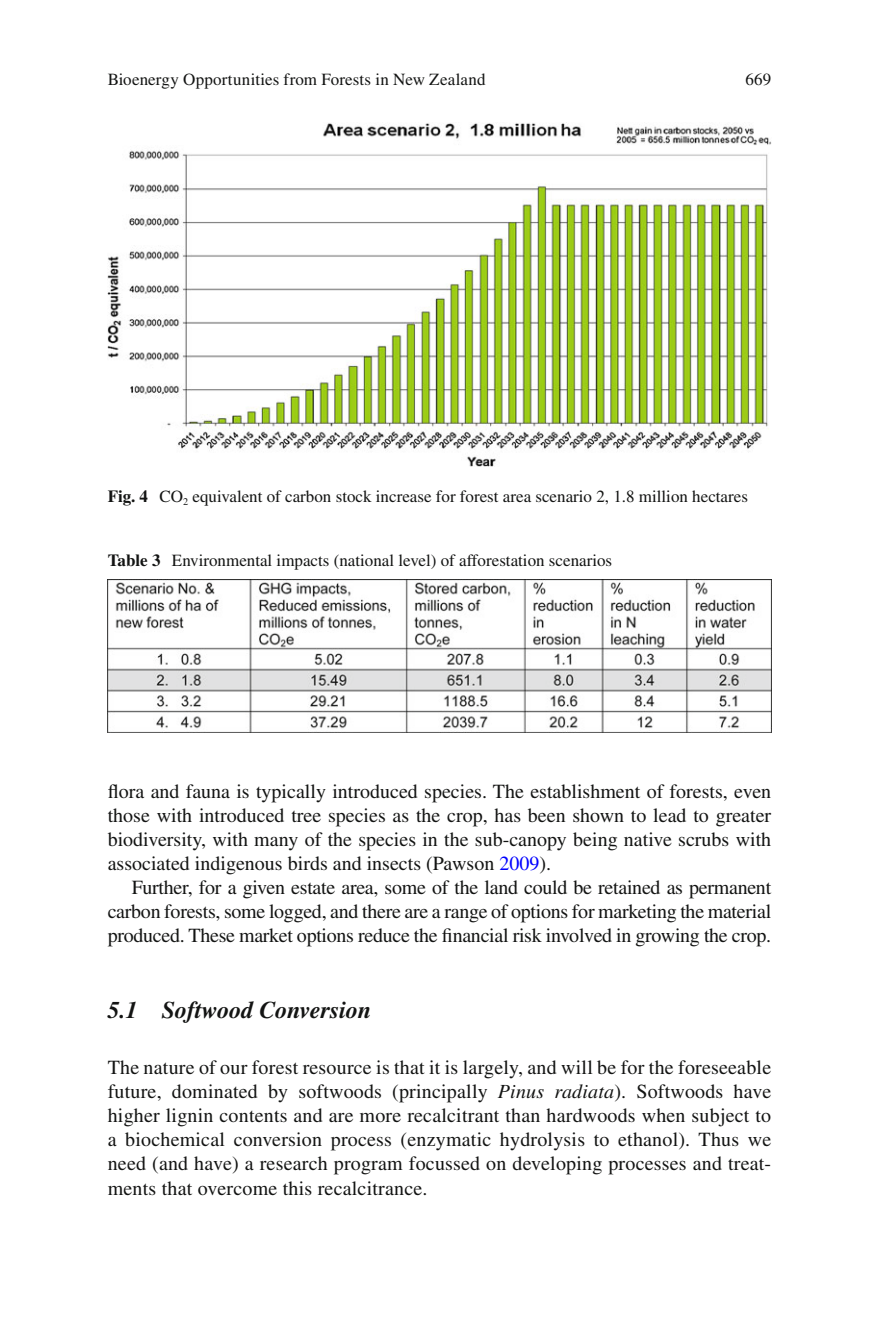
<style>
.page{position:relative;width:879px;height:1333px;background:#fff}
.page>*{position:absolute;margin:0;border:0;box-sizing:border-box;transform-origin:0 0}
.t1{font:italic 700 24px "Times";color:#131413}
.t2{font:20px/24px "Times";color:#131413;text-align:justify}
.t3{font:17px "Times";color:#131413}
.s1{font-weight:700}
.s2{color:#00f}
.s3{font-style:italic}
</style>
<div class="page">
<img style="left:108px;top:122px;width:663px;height:345px">
<img style="left:108px;top:579px;width:663px;height:153px">
<p class="t3" style="left:108px;top:73px;width:379px">Bioenergy Opportunities from Forests in New Zealand</p>
<p class="t3" style="left:745px;top:73px;width:27px">669</p>
<p class="t3" style="left:108px;top:490px;width:642px"><span class="s1">Fig. 4</span> CO <sub>2</sub> equivalent of carbon stock increase for forest area scenario 2, 1.8 million hectares</p>
<p class="t3" style="left:108px;top:553px;width:506px"><span class="s1">Table 3</span> Environmental impacts (national level) of afforestation scenarios</p>
<p class="t2" style="left:108px;top:781px;width:665px">flora and fauna is typically introduced species. The establishment of forests, even those with introduced tree species as the crop, has been shown to lead to greater biodiversity, with many of the species in the sub-canopy being native scrubs with associated indigenous birds and insects (Pawson <span class="s2">2009</span> ).</p>
<p class="t2" style="left:108px;top:877px;width:665px;text-indent:24px">Further, for a given estate area, some of the land could be retained as permanent carbon forests, some logged, and there are a range of options for marketing the material produced. These market options reduce the financial risk involved in growing the crop.</p>
<p class="t1" style="left:108px;top:1001px;width:265px">5.1 Softwood Conversion</p>
<p class="t2" style="left:108px;top:1057px;width:665px">The nature of our forest resource is that it is largely, and will be for the foreseeable future, dominated by softwoods (principally <span class="s3">Pinus radiata</span> ). Softwoods have higher lignin contents and are more recalcitrant than hardwoods when subject to a biochemical conversion process (enzymatic hydrolysis to ethanol). Thus we need (and have) a research program focussed on developing processes and treat&shy;ments that overcome this recalcitrance.</p>
</div>
